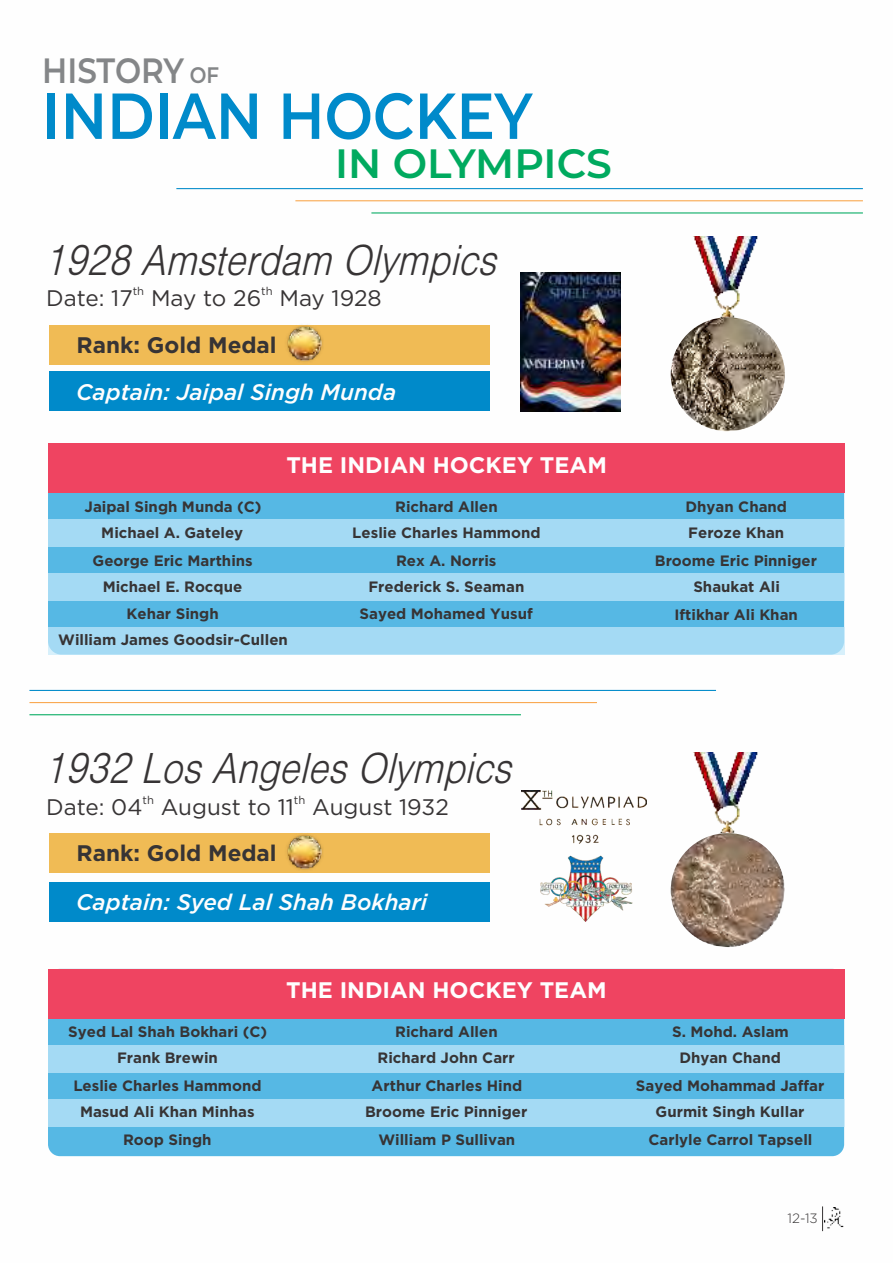
<style>
.page{position:relative;width:893px;height:1263px;background:#fff}
.page>*{position:absolute;margin:0;border:0;box-sizing:border-box;transform-origin:0 0}
.t1{font:600 64.8px "Montserrat";color:#008aca;scale:.89 1}
.t2{font:45px "Partridge Obl Li";color:#373435;scale:.89 1}
.t3{font:600 40.95px "Montserrat";color:#00aa5f}
.t4{font:600 35.1px "Montserrat";letter-spacing:-.005em;color:#848688;scale:.89 1}
.t5{font:500 22.5px "Gotham";color:#fefefe}
.t6{font:22.5px "Gotham";color:#373435}
.t7{font:700 22.5px "Gotham";color:#fefefe}
.t8{font:700 22.5px "Gotham";color:#373435}
.t9{font:700 15px "Gotham";color:#373435}
.t10{font:300 13.5px "Gotham";color:#373435}
.t11{font:11.25px "Gotham";color:#373435}
.s1{font-size:22.5px}
</style>
<div class="page">
<img style="left:520px;top:272px;width:101px;height:139px">
<div style="left:49px;top:325px;width:440px;height:39px;background:#f0bb55"></div>
<img style="left:284px;top:325px;width:44px;height:40px">
<img style="left:289px;top:328px;width:34px;height:33px">
<div style="left:48px;top:443px;width:796px;height:212px;background:#56b8e4;border-radius:13px"></div>
<div style="left:48px;top:443px;width:796px;height:50px;background:#ef4461"></div>
<div style="left:48px;top:628px;width:796px;height:27px;background:#a4daf4"></div>
<div style="left:48px;top:574px;width:796px;height:27px;background:#a4daf4"></div>
<div style="left:48px;top:520px;width:796px;height:27px;background:#a4daf4"></div>
<div style="left:49px;top:833px;width:440px;height:40px;background:#f0bb55"></div>
<img style="left:287px;top:834px;width:25px;height:26px">
<img style="left:289px;top:836px;width:34px;height:34px">
<div style="left:48px;top:969px;width:796px;height:187px;background:#56b8e4;border-radius:12px"></div>
<div style="left:48px;top:969px;width:796px;height:49px;background:#ef4461"></div>
<div style="left:48px;top:1099px;width:796px;height:27px;background:#a4daf4"></div>
<div style="left:48px;top:1045px;width:796px;height:27px;background:#a4daf4"></div>
<img style="left:521px;top:791px;width:125px;height:130px">
<hr style="left:176px;top:188px;width:687px;height:1px;background:#008aca">
<hr style="left:295px;top:200px;width:568px;height:1px;background:#f9a549">
<hr style="left:371px;top:212px;width:492px;height:1px;background:#00aa5f">
<img style="left:694px;top:237px;width:64px;height:82px">
<img style="left:671px;top:317px;width:114px;height:114px;border-radius:50%">
<div style="left:49px;top:371px;width:440px;height:40px;background:#008aca"></div>
<div style="left:49px;top:882px;width:440px;height:39px;background:#008aca"></div>
<img style="left:694px;top:753px;width:64px;height:83px">
<img style="left:671px;top:833px;width:114px;height:114px;border-radius:50%">
<svg style="left:822px;top:1206px;width:1px;height:25px"></svg>
<hr style="left:29px;top:690px;width:687px;height:1px;background:#008aca">
<hr style="left:29px;top:702px;width:568px;height:1px;background:#f9a549">
<hr style="left:29px;top:714px;width:492px;height:1px;background:#00aa5f">
<img style="left:825px;top:1208px;width:19px;height:21px">
<h3 class="t4" style="left:42px;top:49px;width:200px">HISTORY <span class="s1">OF</span></h3>
<h1 class="t1" style="left:42px;top:76px;width:552px">INDIAN HOCKEY</h1>
<h3 class="t3" style="left:335px;top:138px;width:278px">IN OLYMPICS</h3>
<h2 class="t2" style="left:44px;top:244px;width:509px">1928 Amsterdam Olympics</h2>
<p class="t11" style="left:133px;top:287px;width:13px">th</p>
<p class="t11" style="left:261px;top:287px;width:13px">th</p>
<h3 class="t6" style="left:46px;top:290px;width:337px">Date: 17 May to 26 May 1928</h3>
<h3 class="t8" style="left:76px;top:336px;width:202px">Rank: Gold Medal</h3>
<h3 class="t5" style="left:76px;top:383px;width:321px">Captain: Jaipal Singh Munda</h3>
<h3 class="t7" style="left:286px;top:456px;width:322px">THE INDIAN HOCKEY TEAM</h3>
<p class="t9" style="left:85px;top:501px;width:178px">Jaipal Singh Munda (C)</p>
<p class="t9" style="left:395px;top:501px;width:104px">Richard Allen</p>
<p class="t9" style="left:685px;top:501px;width:103px">Dhyan Chand</p>
<p class="t9" style="left:101px;top:527px;width:143px">Michael A. Gateley</p>
<p class="t9" style="left:352px;top:527px;width:190px">Leslie Charles Hammond</p>
<p class="t9" style="left:688px;top:527px;width:97px">Feroze Khan</p>
<p class="t9" style="left:93px;top:555px;width:162px">George Eric Marthins</p>
<p class="t9" style="left:396px;top:555px;width:102px">Rex A. Norris</p>
<p class="t9" style="left:655px;top:555px;width:164px">Broome Eric Pinniger</p>
<p class="t9" style="left:103px;top:581px;width:141px">Michael E. Rocque</p>
<p class="t9" style="left:368px;top:581px;width:157px">Frederick S. Seaman</p>
<p class="t9" style="left:693px;top:581px;width:88px">Shaukat Ali</p>
<p class="t9" style="left:127px;top:608px;width:94px">Kehar Singh</p>
<p class="t9" style="left:359px;top:608px;width:175px">Sayed Mohamed Yusuf</p>
<p class="t9" style="left:674px;top:609px;width:125px">Iftikhar Ali Khan</p>
<p class="t9" style="left:58px;top:634px;width:231px">William James Goodsir-Cullen</p>
<h2 class="t2" style="left:44px;top:753px;width:526px">1932 Los Angeles Olympics</h2>
<p class="t11" style="left:142px;top:795px;width:13px">th</p>
<p class="t11" style="left:294px;top:795px;width:13px">th</p>
<h3 class="t6" style="left:46px;top:798px;width:404px">Date: 04 August to 11 August 1932</h3>
<h3 class="t8" style="left:76px;top:845px;width:202px">Rank: Gold Medal</h3>
<h3 class="t5" style="left:76px;top:893px;width:353px">Captain: Syed Lal Shah Bokhari</h3>
<h3 class="t7" style="left:286px;top:982px;width:322px">THE INDIAN HOCKEY TEAM</h3>
<p class="t9" style="left:68px;top:1026px;width:200px">Syed Lal Shah Bokhari (C)</p>
<p class="t9" style="left:395px;top:1026px;width:104px">Richard Allen</p>
<p class="t9" style="left:672px;top:1026px;width:118px">S. Mohd. Aslam</p>
<p class="t9" style="left:117px;top:1052px;width:102px">Frank Brewin</p>
<p class="t9" style="left:378px;top:1052px;width:139px">Richard John Carr</p>
<p class="t9" style="left:679px;top:1052px;width:103px">Dhyan Chand</p>
<p class="t9" style="left:73px;top:1080px;width:190px">Leslie Charles Hammond</p>
<p class="t9" style="left:372px;top:1080px;width:152px">Arthur Charles Hind</p>
<p class="t9" style="left:636px;top:1080px;width:190px">Sayed Mohammad Jaffar</p>
<p class="t9" style="left:80px;top:1106px;width:176px">Masud Ali Khan Minhas</p>
<p class="t9" style="left:365px;top:1106px;width:164px">Broome Eric Pinniger</p>
<p class="t9" style="left:656px;top:1106px;width:150px">Gurmit Singh Kullar</p>
<p class="t9" style="left:123px;top:1134px;width:90px">Roop Singh</p>
<p class="t9" style="left:378px;top:1134px;width:138px">William P Sullivan</p>
<p class="t9" style="left:648px;top:1134px;width:165px">Carlyle Carrol Tapsell</p>
<p class="t10" style="left:787px;top:1213px;width:32px">12-13</p>
</div>
